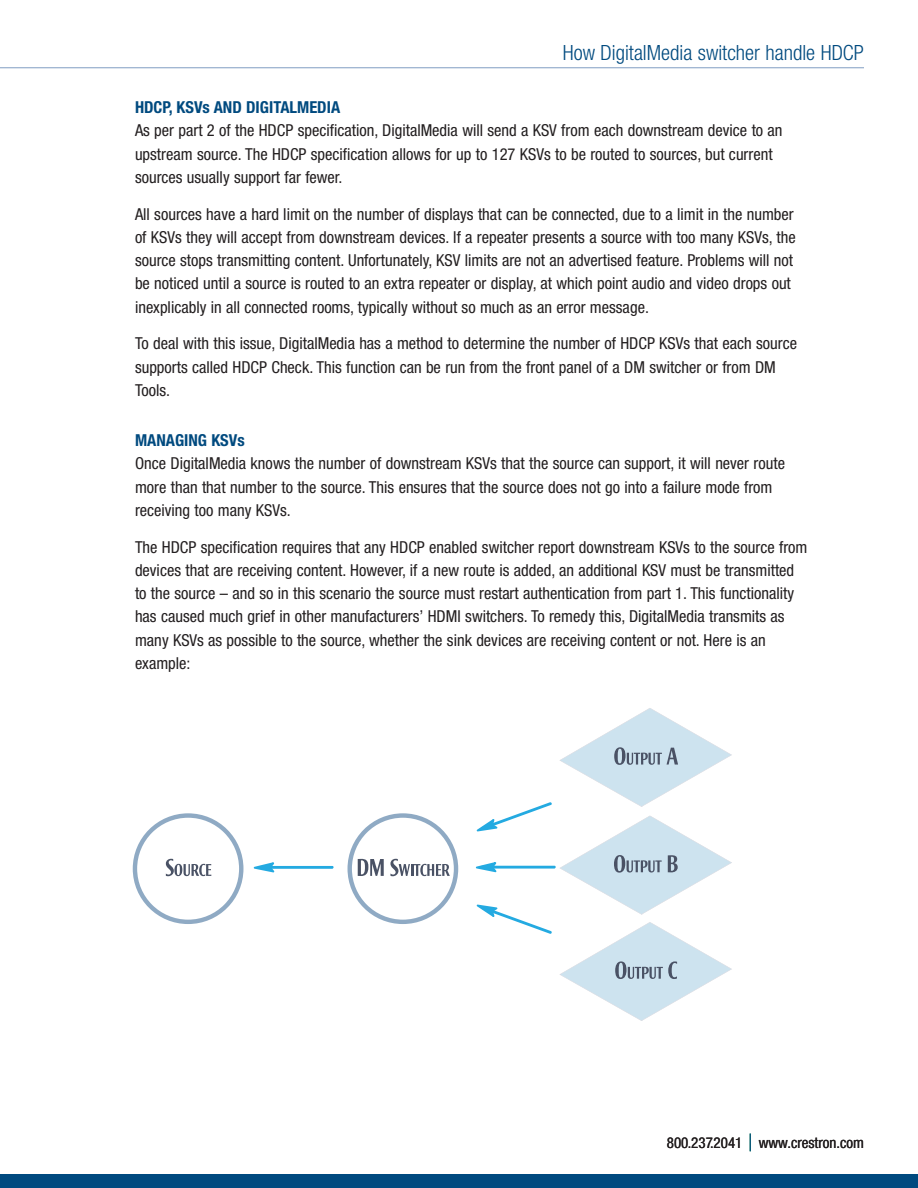
<style>
.page{position:relative;width:918px;height:1188px;background:#fff}
.page>*{position:absolute;margin:0;border:0;box-sizing:border-box;transform-origin:0 0}
.t1{font:300 condensed 21px "Helvetica Neue";color:#004a7f}
.t2{font:condensed 16.5px/23.2px "Helvetica Neue";color:#231f20}
.t3{font:700 condensed 16.5px "Helvetica Neue";color:#004a7f}
.t4{font:condensed 15px "Helvetica Neue";color:#231f20}
.s1{font-weight:300;font-size:24px;color:#1b953e}
</style>
<div class="page">
<div style="left:0;top:1175px;width:918px;height:13px;background:#004a7f"></div>
<hr style="left:0;top:67px;width:864px;height:1px;background:#819ec2">
<svg style="left:254px;top:862px;width:80px;height:11px"></svg>
<svg style="left:133px;top:813px;width:110px;height:111px"></svg>
<svg style="left:348px;top:813px;width:110px;height:111px"></svg>
<svg style="left:476px;top:708px;width:256px;height:313px"></svg>
<p class="t1" style="left:563px;top:45px;width:303px">How DigitalMedia switcher handle HDCP</p>
<p class="t3" style="left:135px;top:101px;width:207px">HDCP, KSVs AND DIGITALMEDIA</p>
<p class="t2" style="left:135px;top:120px;width:649px">As per part 2 of the HDCP specification, DigitalMedia will send a KSV from each downstream device to an upstream source. The HDCP specification allows for up to 127 KSVs to be routed to sources, but current sources usually support far fewer.</p>
<p class="t2" style="left:135px;top:203px;width:662px">All sources have a hard limit on the number of displays that can be connected, due to a limit in the number of KSVs they will accept from downstream devices. If a repeater presents a source with too many KSVs, the source stops transmitting content. Unfortunately, KSV limits are not an advertised feature. Problems will not be noticed until a source is routed to an extra repeater or display, at which point audio and video drops out inexplicably in all connected rooms, typically without so much as an error message.</p>
<p class="t2" style="left:135px;top:333px;width:664px">To deal with this issue, DigitalMedia has a method to determine the number of HDCP KSVs that each source supports called HDCP Check. This function can be run from the front panel of a DM switcher or from DM<br>Tools.</p>
<p class="t3" style="left:135px;top:434px;width:111px">MANAGING KSVs</p>
<p class="t2" style="left:135px;top:453px;width:652px">Once DigitalMedia knows the number of downstream KSVs that the source can support, it will never route more than that number to the source. This ensures that the source does not go into a failure mode from receiving too many KSVs.</p>
<p class="t2" style="left:135px;top:536px;width:674px">The HDCP specification requires that any HDCP enabled switcher report downstream KSVs to the source from devices that are receiving content. However, if a new route is added, an additional KSV must be transmitted to the source – and so in this scenario the source must restart authentication from part 1. This functionality has caused much grief in other manufacturers’ HDMI switchers. To remedy this, DigitalMedia transmits as many KSVs as possible to the source, whether the sink devices are receiving content or not. Here is an example:</p>
<p class="t4" style="left:667px;top:1137px;width:199px">800.237.2041 <span class="s1">|</span> www.crestron.com</p>
</div>
